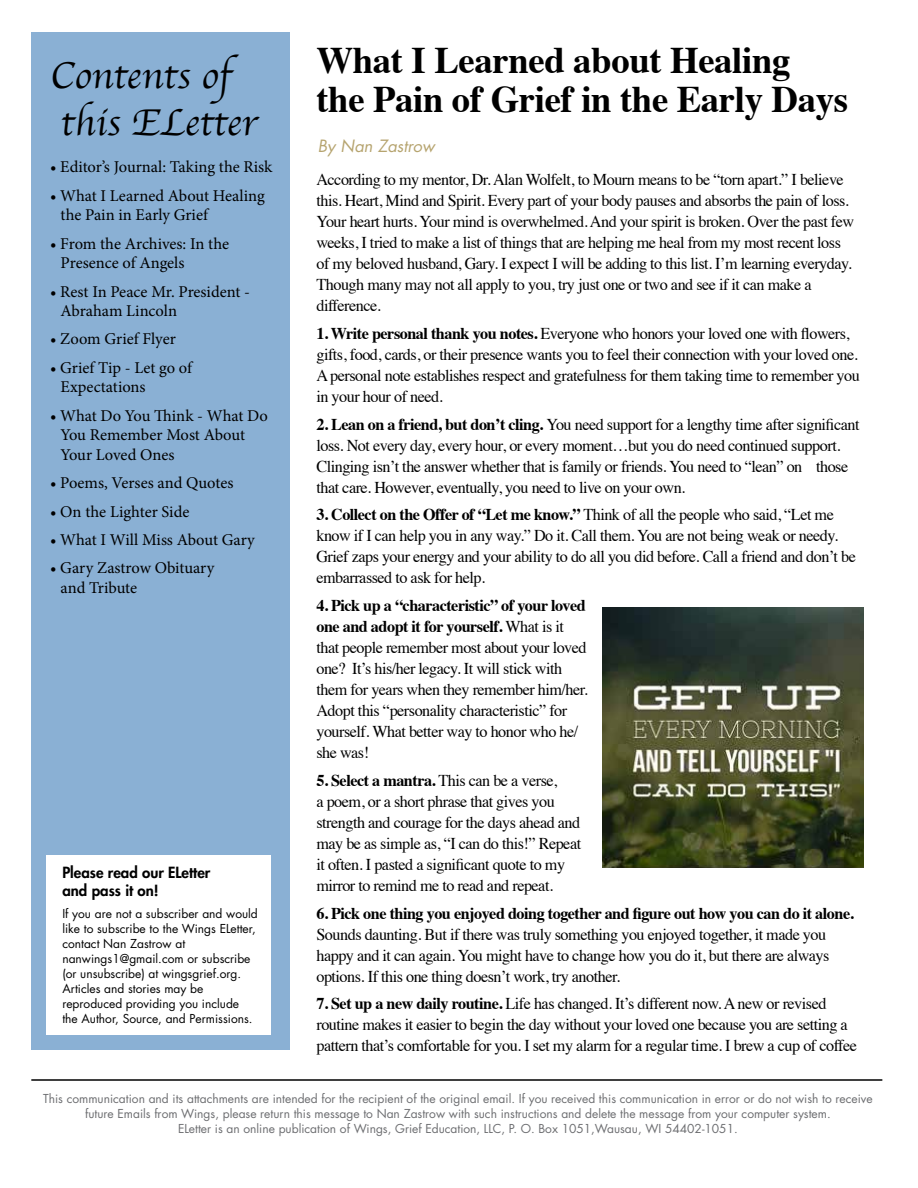
<style>
.page{position:relative;width:918px;height:1188px;background:#fff}
.page>*{position:absolute;margin:0;border:0;box-sizing:border-box;transform-origin:0 0}
.t1{font:39px/46.8px "Apple Chancery";color:#000}
.t2{font:700 37.5px/39px "Times";letter-spacing:-.01em;color:#000}
.t3{font:16.5px/21px "Times";letter-spacing:-.03em;color:#000}
.t4{font:16.5px/19.5px "Minion Pro";letter-spacing:-.005em;color:#000}
.t5{font:700 16.5px "Times";letter-spacing:-.03em;color:#000}
.t6{font:italic 16.5px "Futura Std";color:#b6a46f}
.t7{font:800 15px/18px "Futura Std";color:#000}
.t8{font:12px/15px "Futura Std";color:#6d6e71;text-align:center}
.t9{font:12px/15px "Futura Std";color:#000}
.s1{font-weight:700}
</style>
<div class="page">
<div style="left:31px;top:32px;width:258px;height:1018px;background:#8ab0d4"></div>
<hr style="left:31px;top:1079px;width:851px;height:2px;background:#000">
<div style="left:46px;top:855px;width:225px;height:180px;background:#fff"></div>
<img style="left:603px;top:607px;width:261px;height:261px">
<h1 class="t1" style="left:50px;top:52px;width:209px">Contents of this ELetter</h1>
<p class="t4" style="left:50px;top:157px;width:224px">• Editor’s Journal: Taking the Risk</p>
<p class="t4" style="left:61px;top:186px;width:206px;text-indent:-10px">• What I Learned About Healing the Pain in Early Grief</p>
<p class="t4" style="left:61px;top:234px;width:170px;text-indent:-10px">• From the Archives: In the<br>Presence of Angels</p>
<p class="t4" style="left:61px;top:282px;width:191px;text-indent:-10px">• Rest In Peace Mr. President -<br>Abraham Lincoln</p>
<p class="t4" style="left:50px;top:330px;width:127px">• Zoom Grief Flyer</p>
<p class="t4" style="left:61px;top:358px;width:133px;text-indent:-10px">• Grief Tip - Let go of<br>Expectations</p>
<p class="t4" style="left:61px;top:406px;width:209px;text-indent:-10px">• What Do You Think - What Do<br>You Remember Most About<br>Your Loved Ones</p>
<p class="t4" style="left:50px;top:473px;width:185px">• Poems, Verses and Quotes</p>
<p class="t4" style="left:50px;top:502px;width:141px">• On the Lighter Side</p>
<p class="t4" style="left:50px;top:530px;width:206px">• What I Will Miss About Gary</p>
<p class="t4" style="left:61px;top:559px;width:155px;text-indent:-10px">• Gary Zastrow Obituary and Tribute</p>
<p class="t7" style="left:62px;top:863px;width:149px">Please read our ELetter and pass it on!</p>
<p class="t9" style="left:62px;top:906px;width:197px">If you are not a subscriber and would like to subscribe to the Wings ELetter, contact Nan Zastrow at nanwings1@gmail.com or subscribe (or unsubscribe) at wingsgrief.org.<br>Articles and stories may be reproduced providing you include<br>the Author, Source, and Permissions.</p>
<h2 class="t2" style="left:316px;top:36px;width:533px">What I Learned about Healing the Pain of Grief in the Early Days</h2>
<p class="t6" style="left:318px;top:135px;width:118px">By Nan Zastrow</p>
<p class="t3" style="left:316px;top:168px;width:539px">According to my mentor, Dr. Alan Wolfelt, to Mourn means to be “torn apart.” I believe this. Heart, Mind and Spirit. Every part of your body pauses and absorbs the pain of loss.<br>Your heart hurts. Your mind is overwhelmed. And your spirit is broken. Over the past few weeks, I tried to make a list of things that are helping me heal from my most recent loss of my beloved husband, Gary. I expect I will be adding to this list. I’m learning everyday.<br>Though many may not all apply to you, try just one or two and see if it can make a difference.</p>
<p class="t3" style="left:316px;top:321px;width:545px"><span class="s1">1. Write personal thank you notes.</span> Everyone who honors your loved one with flowers, gifts, food, cards, or their presence wants you to feel their connection with your loved one.<br>A personal note establishes respect and gratefulness for them taking time to remember you in your hour of need.</p>
<p class="t3" style="left:316px;top:412px;width:545px"><span class="s1">2. Lean on a friend, but don’t cling.</span> You need support for a lengthy time after significant loss. Not every day, every hour, or every moment…but you do need continued support.<br>Clinging isn’t the answer whether that is family or friends. You need to “lean” on those that care. However, eventually, you need to live on your own.</p>
<p class="t3" style="left:316px;top:503px;width:541px"><span class="s1">3. Collect on the Offer of “Let me know.”</span> Think of all the people who said, “Let me know if I can help you in any way.” Do it. Call them. You are not being weak or needy.<br>Grief zaps your energy and your ability to do all you did before. Call a friend and don’t be embarrassed to ask for help.</p>
<p class="t3" style="left:316px;top:594px;width:273px"><span class="s1">4. Pick up a “characteristic” of your loved one and adopt it for yourself.</span> What is it that people remember most about your loved one? It’s his/her legacy. It will stick with them for years when they remember him/her.<br>Adopt this “personality characteristic” for yourself. What better way to honor who he/ she was!</p>
<p class="t3" style="left:316px;top:769px;width:266px"><span class="s1">5. Select a mantra.</span> This can be a verse,<br>a poem, or a short phrase that gives you strength and courage for the days ahead and may be as simple as, “I can do this!” Repeat it often. I pasted a significant quote to my mirror to remind me to read and repeat.</p>
<p class="t5" style="left:316px;top:897px;width:539px">6. Pick one thing you enjoyed doing together and figure out how you can do it alone.</p>
<p class="t3" style="left:316px;top:922px;width:515px">Sounds daunting. But if there was truly something you enjoyed together, it made you happy and it can again. You might have to change how you do it, but there are always options. If this one thing doesn’t work, try another.</p>
<p class="t3" style="left:316px;top:992px;width:542px"><span class="s1">7. Set up a new daily routine.</span> Life has changed. It’s different now. A new or revised routine makes it easier to begin the day without your loved one because you are setting a pattern that’s comfortable for you. I set my alarm for a regular time. I brew a cup of coffee</p>
<p class="t8" style="left:43px;top:1092px;width:831px">This communication and its attachments are intended for the recipient of the original email. If you received this communication in error or do not wish to receive future Emails from Wings, please return this message to Nan Zastrow with such instructions and delete the message from your computer system.<br>ELetter is an online publication of Wings, Grief Education, LLC, P. O. Box 1051,Wausau, WI 54402-1051.</p>
</div>
